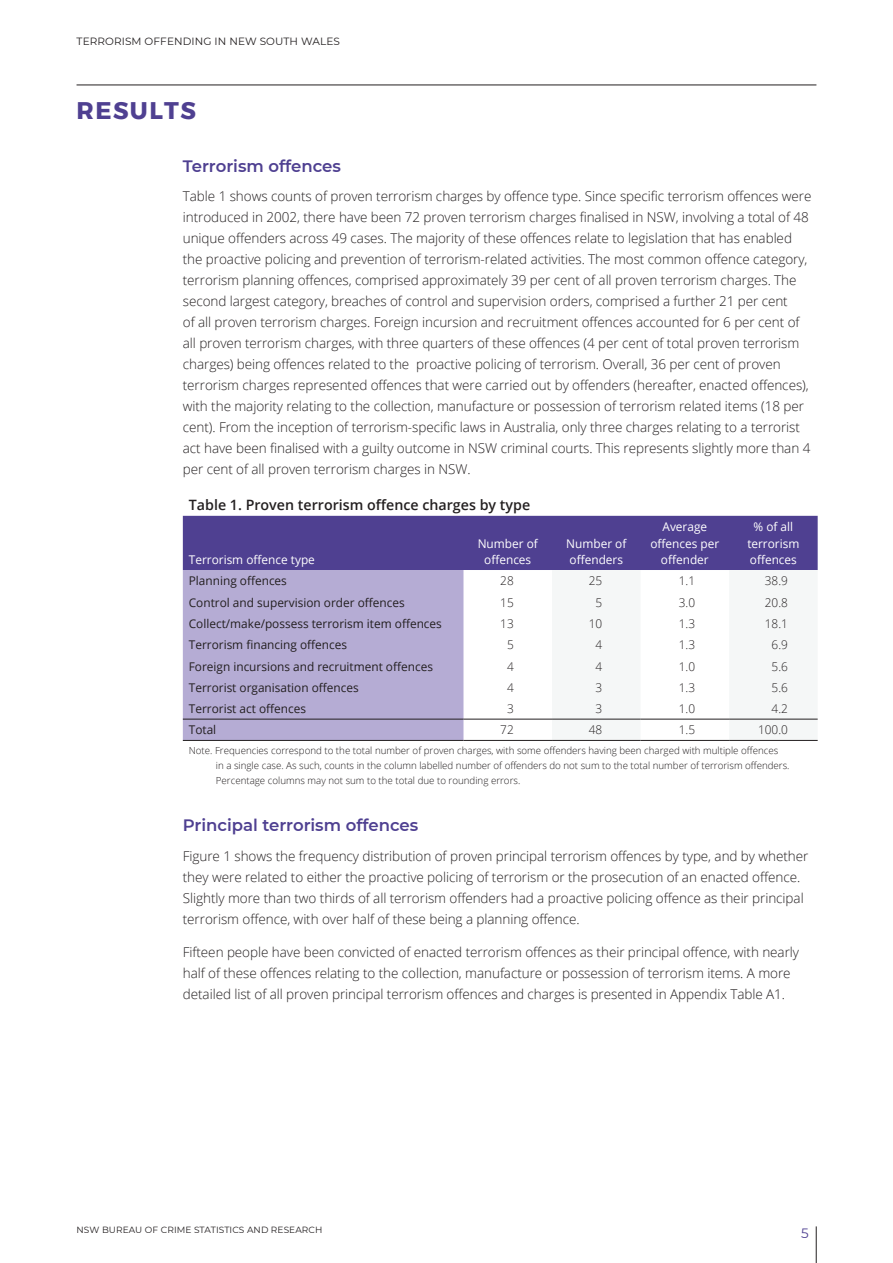
<style>
.page{position:relative;width:893px;height:1263px;background:#fff}
.page>*{position:absolute;margin:0;border:0;box-sizing:border-box;transform-origin:0 0}
.t1{font:700 24px "Montserrat";letter-spacing:.06em;color:#4f4091}
.t2{font:600 16.5px "Montserrat";color:#4f4091}
.t3{font:600 14.25px "Open Sans";color:#231f20}
.t4{font:300 13.5px/21px "Open Sans";letter-spacing:-.005em;color:#231f20}
.t5{font:13.5px "Montserrat";color:#4f4091}
.t6{font:12px "Open Sans";color:#231f20}
.t7{font:12px/16.5px "Open Sans";color:#fff;text-align:center}
.t8{font:300 12px "Open Sans";color:#231f20}
.t9{font:10.5px "Montserrat";letter-spacing:.01em;color:#231f20}
.t10{font:300 9.75px/15px "Open Sans";color:#231f20}
.t11{font:9px "Montserrat";letter-spacing:.01em;color:#231f20}
</style>
<div class="page">
<hr style="left:816px;top:1226px;width:1px;height:37px;background:#231f20">
<hr style="left:77px;top:85px;width:739px;height:1px;background:#231f20">
<div style="left:183px;top:516px;width:635px;height:54px;background:#4f4091"></div>
<div style="left:183px;top:570px;width:280px;height:170px;background:#b5acd4"></div>
<svg style="left:552px;top:718px;width:266px;height:22px;fill:#f5f7f7"></svg>
<hr style="left:183px;top:719px;width:280px;height:1px;background:#231f20">
<hr style="left:463px;top:719px;width:89px;height:1px;background:#231f20">
<hr style="left:552px;top:719px;width:89px;height:1px;background:#231f20">
<hr style="left:729px;top:719px;width:89px;height:1px;background:#231f20">
<hr style="left:183px;top:740px;width:280px;height:1px;background:#231f20">
<hr style="left:463px;top:740px;width:89px;height:1px;background:#231f20">
<hr style="left:552px;top:740px;width:89px;height:1px;background:#231f20">
<hr style="left:729px;top:740px;width:89px;height:1px;background:#231f20">
<hr style="left:641px;top:719px;width:88px;height:1px;background:#231f20">
<hr style="left:641px;top:740px;width:88px;height:1px;background:#231f20">
<p class="t9" style="left:77px;top:34px;width:265px">TERRORISM OFFENDING IN NEW SOUTH WALES</p>
<h1 class="t1" style="left:77px;top:92px;width:121px">RESULTS</h1>
<p class="t2" style="left:183px;top:154px;width:160px">Terrorism offences</p>
<p class="t4" style="left:183px;top:185px;width:630px">Table 1 shows counts of proven terrorism charges by offence type. Since specific terrorism offences were introduced in 2002, there have been 72 proven terrorism charges finalised in NSW, involving a total of 48 unique offenders across 49 cases. The majority of these offences relate to legislation that has enabled the proactive policing and prevention of terrorism-related activities. The most common offence category, terrorism planning offences, comprised approximately 39 per cent of all proven terrorism charges. The second largest category, breaches of control and supervision orders, comprised a further 21 per cent<br>of all proven terrorism charges. Foreign incursion and recruitment offences accounted for 6 per cent of all proven terrorism charges, with three quarters of these offences (4 per cent of total proven terrorism charges) being offences related to the proactive policing of terrorism. Overall, 36 per cent of proven terrorism charges represented offences that were carried out by offenders (hereafter, enacted offences), with the majority relating to the collection, manufacture or possession of terrorism related items (18 per cent). From the inception of terrorism-specific laws in Australia, only three charges relating to a terrorist act have been finalised with a guilty outcome in NSW criminal courts. This represents slightly more than 4 per cent of all proven terrorism charges in NSW.</p>
<p class="t3" style="left:189px;top:495px;width:343px">Table 1. Proven terrorism offence charges by type</p>
<p class="t7" style="left:189px;top:551px;width:128px">Terrorism offence type</p>
<p class="t7" style="left:478px;top:535px;width:62px">Number of offences</p>
<p class="t7" style="left:566px;top:535px;width:62px;text-align:left">Number of offenders</p>
<p class="t7" style="left:650px;top:518px;width:70px">Average offences per offender</p>
<p class="t7" style="left:747px;top:518px;width:54px">% of all terrorism offences</p>
<p class="t6" style="left:189px;top:573px;width:100px">Planning offences</p>
<p class="t8" style="left:500px;top:573px;width:15px">28</p>
<p class="t8" style="left:589px;top:573px;width:15px">25</p>
<p class="t8" style="left:679px;top:573px;width:18px">1.1</p>
<p class="t8" style="left:765px;top:573px;width:25px">38.9</p>
<p class="t6" style="left:189px;top:594px;width:217px">Control and supervision order offences</p>
<p class="t8" style="left:500px;top:594px;width:15px">15</p>
<p class="t8" style="left:596px;top:594px;width:8px">5</p>
<p class="t8" style="left:679px;top:594px;width:18px">3.0</p>
<p class="t8" style="left:765px;top:594px;width:25px">20.8</p>
<p class="t6" style="left:189px;top:615px;width:255px">Collect/make/possess terrorism item offences</p>
<p class="t8" style="left:500px;top:615px;width:15px">13</p>
<p class="t8" style="left:589px;top:615px;width:15px">10</p>
<p class="t8" style="left:679px;top:615px;width:18px">1.3</p>
<p class="t8" style="left:765px;top:615px;width:25px">18.1</p>
<p class="t6" style="left:189px;top:637px;width:160px">Terrorism financing offences</p>
<p class="t8" style="left:507px;top:637px;width:8px">5</p>
<p class="t8" style="left:596px;top:637px;width:8px">4</p>
<p class="t8" style="left:679px;top:637px;width:18px">1.3</p>
<p class="t8" style="left:771px;top:637px;width:18px">6.9</p>
<p class="t6" style="left:189px;top:658px;width:246px">Foreign incursions and recruitment offences</p>
<p class="t8" style="left:507px;top:658px;width:8px">4</p>
<p class="t8" style="left:596px;top:658px;width:8px">4</p>
<p class="t8" style="left:679px;top:658px;width:18px">1.0</p>
<p class="t8" style="left:771px;top:658px;width:18px">5.6</p>
<p class="t6" style="left:189px;top:679px;width:171px">Terrorist organisation offences</p>
<p class="t8" style="left:507px;top:679px;width:8px">4</p>
<p class="t8" style="left:596px;top:679px;width:8px">3</p>
<p class="t8" style="left:679px;top:679px;width:18px">1.3</p>
<p class="t8" style="left:771px;top:679px;width:18px">5.6</p>
<p class="t6" style="left:189px;top:700px;width:119px">Terrorist act offences</p>
<p class="t8" style="left:507px;top:700px;width:8px">3</p>
<p class="t8" style="left:596px;top:700px;width:8px">3</p>
<p class="t8" style="left:679px;top:700px;width:18px">1.0</p>
<p class="t8" style="left:771px;top:700px;width:18px">4.2</p>
<p class="t6" style="left:189px;top:722px;width:29px">Total</p>
<p class="t8" style="left:500px;top:722px;width:15px">72</p>
<p class="t8" style="left:589px;top:722px;width:15px">48</p>
<p class="t8" style="left:679px;top:722px;width:18px">1.5</p>
<p class="t8" style="left:758px;top:722px;width:31px">100.0</p>
<p class="t10" style="left:216px;top:742px;width:575px;text-indent:-27px">Note. Frequencies correspond to the total number of proven charges, with some offenders having been charged with multiple offences<br>in a single case. As such, counts in the column labelled number of offenders do not sum to the total number of terrorism offenders.<br>Percentage columns may not sum to the total due to rounding errors.</p>
<p class="t2" style="left:183px;top:813px;width:237px">Principal terrorism offences</p>
<p class="t4" style="left:183px;top:845px;width:627px">Figure 1 shows the frequency distribution of proven principal terrorism offences by type, and by whether they were related to either the proactive policing of terrorism or the prosecution of an enacted offence.<br>Slightly more than two thirds of all terrorism offenders had a proactive policing offence as their principal terrorism offence, with over half of these being a planning offence.</p>
<p class="t4" style="left:183px;top:942px;width:618px">Fifteen people have been convicted of enacted terrorism offences as their principal offence, with nearly half of these offences relating to the collection, manufacture or possession of terrorism items. A more detailed list of all proven principal terrorism offences and charges is presented in Appendix Table A1.</p>
<p class="t11" style="left:77px;top:1224px;width:247px">NSW BUREAU OF CRIME STATISTICS AND RESEARCH</p>
<p class="t5" style="left:801px;top:1224px;width:9px">5</p>
</div>
